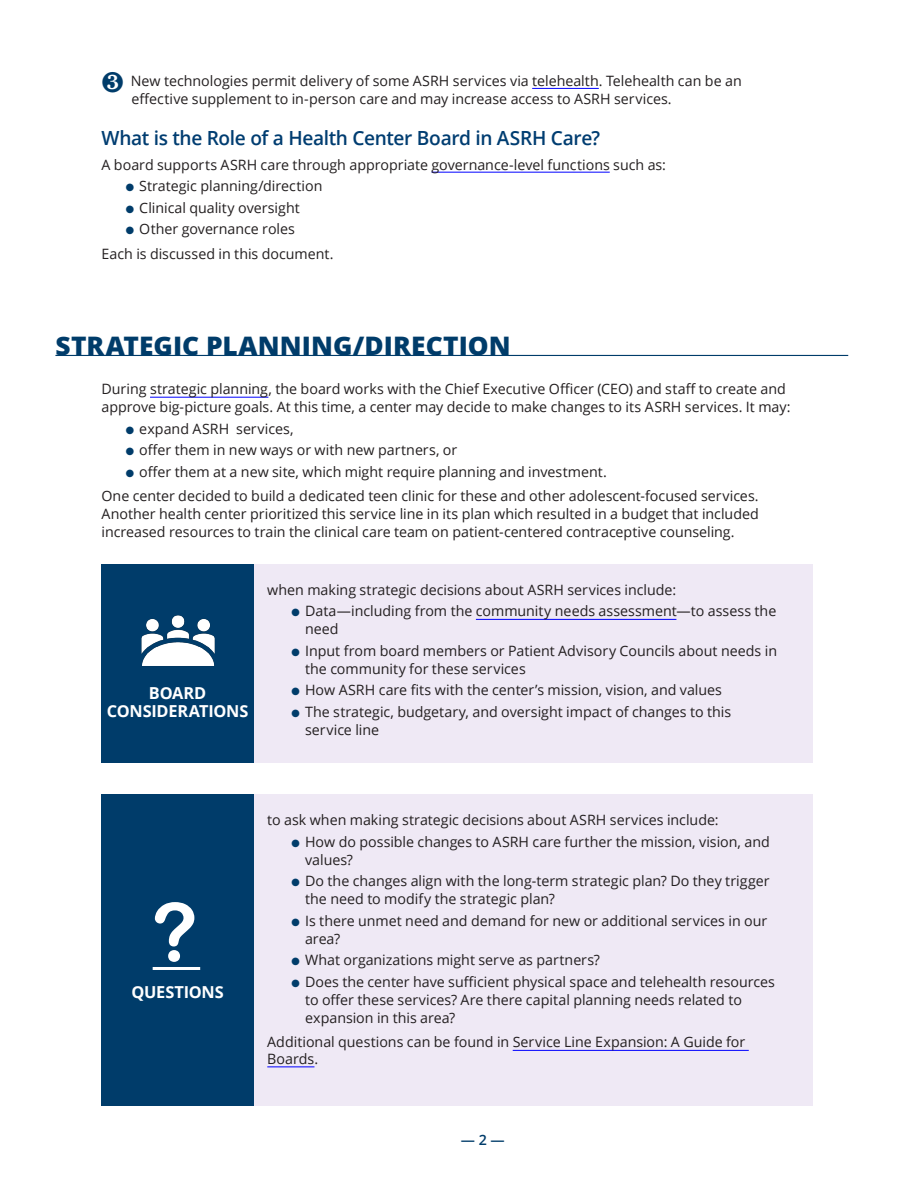
<style>
.page{position:relative;width:918px;height:1188px;background:#fff}
.page>*{position:absolute;margin:0;border:0;box-sizing:border-box;transform-origin:0 0}
.list_1{font:80.85px "Arial Rounded MT Bold";color:#fff}
.Section_Header{font:800 25.5px "Open Sans";color:#003c6a}
.body_subhead{font:600 19.5px "Open Sans";letter-spacing:-.02em;color:#003d71}
.body{font:700 16.5px/18px "Open Sans";letter-spacing:-.015em;color:#fff;text-align:center}
.body-2{font:14.25px/18px "Open Sans";color:#231f20}
.t1{font:600 14.25px "Open Sans";color:#003c6a}
.s1{color:#003c6a}
</style>
<div class="page">
<hr style="left:532px;top:88px;width:67px;height:1px;background:#00f">
<hr style="left:432px;top:172px;width:178px;height:1px;background:#00f">
<hr style="left:150px;top:397px;width:118px;height:1px;background:#00f">
<div style="left:102px;top:564px;width:152px;height:198px;background:#003c6a"></div>
<div style="left:254px;top:564px;width:558px;height:198px;background:#efe9f5"></div>
<img style="left:141px;top:615px;width:74px;height:51px">
<hr style="left:476px;top:619px;width:200px;height:1px;background:#00f">
<div style="left:102px;top:794px;width:152px;height:312px;background:#003c6a"></div>
<div style="left:254px;top:794px;width:558px;height:312px;background:#efe9f5"></div>
<hr style="left:153px;top:967px;width:47px;height:3px;background:#fff">
<hr style="left:513px;top:1050px;width:236px;height:1px;background:#00f">
<hr style="left:267px;top:1067px;width:47px;height:1px;background:#00f">
<hr style="left:55px;top:355px;width:793px;height:1px;background:#003c6a">
<p class="body-2" style="left:132px;top:72px;width:612px;text-indent:-30px"><span class="s1">❸</span> New technologies permit delivery of some ASRH services via telehealth. Telehealth can be an effective supplement to in-person care and may increase access to ASRH services.</p>
<p class="body_subhead" style="left:102px;top:125px;width:500px">What is the Role of a Health Center Board in ASRH Care?</p>
<p class="body-2" style="left:102px;top:155px;width:566px">A board supports ASRH care through appropriate governance-level functions such as:</p>
<p class="body-2" style="left:126px;top:177px;width:198px"><span class="s1">●</span> Strategic planning/direction</p>
<p class="body-2" style="left:126px;top:198px;width:175px"><span class="s1">●</span> Clinical quality oversight</p>
<p class="body-2" style="left:126px;top:220px;width:171px"><span class="s1">●</span> Other governance roles</p>
<p class="body-2" style="left:102px;top:245px;width:234px">Each is discussed in this document.</p>
<p class="Section_Header" style="left:55px;top:326px;width:457px">STRATEGIC PLANNING/DIRECTION</p>
<p class="body-2" style="left:102px;top:380px;width:691px">During strategic planning, the board works with the Chief Executive Officer (CEO) and staff to create and approve big-picture goals. At this time, a center may decide to make changes to its ASRH services. It may:</p>
<p class="body-2" style="left:126px;top:419px;width:169px"><span class="s1">●</span> expand ASRH services,</p>
<p class="body-2" style="left:126px;top:441px;width:333px"><span class="s1">●</span> offer them in new ways or with new partners, or</p>
<p class="body-2" style="left:126px;top:462px;width:482px"><span class="s1">●</span> offer them at a new site, which might require planning and investment.</p>
<p class="body-2" style="left:102px;top:487px;width:659px;text-align:justify">One center decided to build a dedicated teen clinic for these and other adolescent-focused services.<br>Another health center prioritized this service line in its plan which resulted in a budget that included increased resources to train the clinical care team on patient-centered contraceptive counseling.</p>
<p class="body" style="left:107px;top:683px;width:143px">BOARD<br>CONSIDERATIONS</p>
<p class="body-2" style="left:267px;top:580px;width:410px">when making strategic decisions about ASRH services include:</p>
<p class="body-2" style="left:305px;top:602px;width:473px;text-indent:-14px"><span class="s1">●</span> Data—including from the community needs assessment—to assess the need</p>
<p class="body-2" style="left:305px;top:641px;width:473px;text-indent:-14px"><span class="s1">●</span> Input from board members or Patient Advisory Councils about needs in the community for these services</p>
<p class="body-2" style="left:292px;top:681px;width:432px"><span class="s1">●</span> How ASRH care fits with the center’s mission, vision, and values</p>
<p class="body-2" style="left:305px;top:702px;width:428px;text-indent:-14px"><span class="s1">●</span> The strategic, budgetary, and oversight impact of changes to this service line</p>
<p class="list_1" style="left:151px;top:885px;width:48px">?</p>
<p class="body" style="left:131px;top:982px;width:94px">QUESTIONS</p>
<p class="body-2" style="left:267px;top:811px;width:453px">to ask when making strategic decisions about ASRH services include:</p>
<p class="body-2" style="left:305px;top:832px;width:466px;text-indent:-14px"><span class="s1">●</span> How do possible changes to ASRH care further the mission, vision, and values?</p>
<p class="body-2" style="left:305px;top:872px;width:466px;text-indent:-14px"><span class="s1">●</span> Do the changes align with the long-term strategic plan? Do they trigger the need to modify the strategic plan?</p>
<p class="body-2" style="left:305px;top:911px;width:464px;text-indent:-14px"><span class="s1">●</span> Is there unmet need and demand for new or additional services in our area?</p>
<p class="body-2" style="left:292px;top:951px;width:310px"><span class="s1">●</span> What organizations might serve as partners?</p>
<p class="body-2" style="left:305px;top:972px;width:471px;text-indent:-14px"><span class="s1">●</span> Does the center have sufficient physical space and telehealth resources to offer these services? Are there capital planning needs related to expansion in this area?</p>
<p class="body-2" style="left:267px;top:1034px;width:480px;line-height:16.5px">Additional questions can be found in Service Line Expansion: A Guide for<br>Boards.</p>
<p class="t1" style="left:461px;top:1130px;width:46px">— 2 —</p>
</div>
